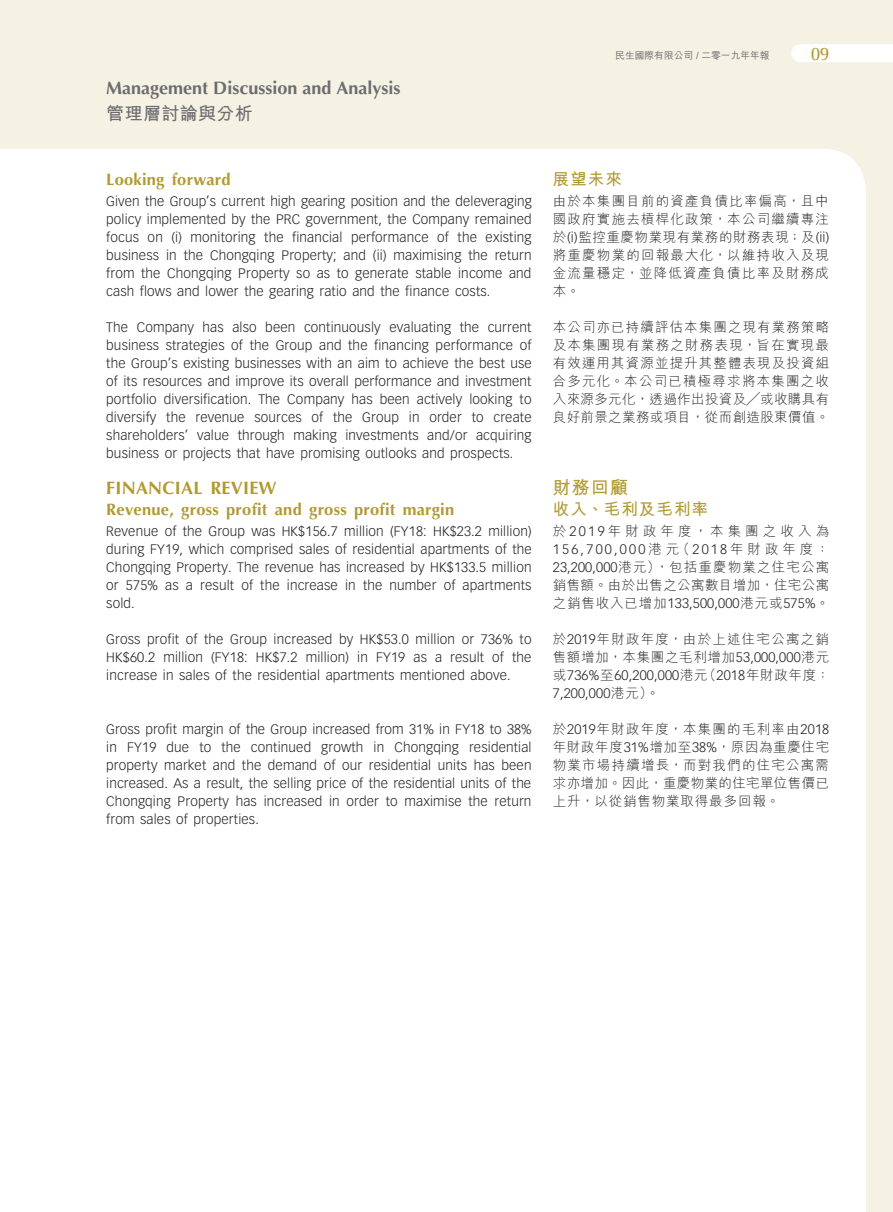
<style>
.page{position:relative;width:893px;height:1212px;background:#f5f1e3}
.page>*{position:absolute;margin:0;border:0;box-sizing:border-box;transform-origin:0 0}
.t1{font:700 18px "Optima LT Std";color:#6c6d70}
._03_H1{font:700 18px "Optima LT Std";letter-spacing:.015em;color:#b19a31}
.t2{font:700 18px "M Hei HK";letter-spacing:.02em;color:#6c6d70}
._03_H1-2{font:700 18px "M Hei HK";color:#b19a31}
.t3{font:500 18px "Optima LT Std";color:#b19a31}
._04___H2{font:700 16.5px "Optima LT Std";letter-spacing:.015em;color:#b19a31}
._04___H2-2{font:700 16.5px "M Hei HK";letter-spacing:.065em;color:#b19a31}
._11_P0{font:300 13.5px/18px "Vectora LT Std";letter-spacing:.015em;color:#231f20;text-align:justify}
._11_P0-2{font:300 13.5px/18px "M Hei HK";letter-spacing:.065em;color:#231f20;text-align:justify}
.t4{font:500 9.75px "M Hei HK";color:#6c6d70}
.s1{font-family:"Vectora LT Std"}
</style>
<div class="page">
<div style="left:1px;top:149px;width:865px;height:1063px;background:#fff"></div>
<div style="left:800px;top:44px;width:93px;height:18px;background:#fff"></div>
<svg style="left:0;top:149px;width:1px;height:1063px"></svg>
<h1 class="t1" style="left:106px;top:77px;width:296px">Management Discussion and Analysis</h1>
<h1 class="t2" style="left:106px;top:100px;width:148px">管理層討論與分析</h1>
<p class="_04___H2" style="left:106px;top:170px;width:126px">Looking forward</p>
<p class="_11_P0" style="left:106px;top:192px;width:427px">Given the Group’s current high gearing position and the deleveraging policy implemented by the PRC government, the Company remained focus on (i) monitoring the financial performance of the existing business in the Chongqing Property; and (ii) maximising the return from the Chongqing Property so as to generate stable income and cash flows and lower the gearing ratio and the finance costs.</p>
<p class="_11_P0" style="left:106px;top:318px;width:427px">The Company has also been continuously evaluating the current business strategies of the Group and the financing performance of the Group’s existing businesses with an aim to achieve the best use of its resources and improve its overall performance and investment portfolio diversification. The Company has been actively looking to diversify the revenue sources of the Group in order to create shareholders’ value through making investments and/or acquiring business or projects that have promising outlooks and prospects.</p>
<p class="_03_H1" style="left:106px;top:477px;width:172px">FINANCIAL REVIEW</p>
<p class="_04___H2" style="left:106px;top:500px;width:349px">Revenue, gross profit and gross profit margin</p>
<p class="_11_P0" style="left:106px;top:522px;width:427px">Revenue of the Group was HK$156.7 million (FY18: HK$23.2 million) during FY19, which comprised sales of residential apartments of the Chongqing Property. The revenue has increased by HK$133.5 million or 575% as a result of the increase in the number of apartments sold.</p>
<p class="_11_P0" style="left:106px;top:630px;width:427px">Gross profit of the Group increased by HK$53.0 million or 736% to HK$60.2 million (FY18: HK$7.2 million) in FY19 as a result of the increase in sales of the residential apartments mentioned above.</p>
<p class="_11_P0" style="left:106px;top:720px;width:427px">Gross profit margin of the Group increased from 31% in FY18 to 38% in FY19 due to the continued growth in Chongqing residential property market and the demand of our residential units has been increased. As a result, the selling price of the residential units of the Chongqing Property has increased in order to maximise the return from sales of properties.</p>
<p class="t4" style="left:615px;top:49px;width:156px">民生國際有限公司 / 二零一九年年報</p>
<p class="t3" style="left:811px;top:43px;width:19px">09</p>
<p class="_04___H2-2" style="left:553px;top:167px;width:71px">展望未來</p>
<p class="_11_P0-2" style="left:553px;top:191px;width:278px">由於本集團目前的資產負債比率偏高，且中國政府實施去槓桿化政策，本公司繼續專注於<span class="s1">(i)</span>監控重慶物業現有業務的財務表現；及<span class="s1">(ii)</span>將重慶物業的回報最大化，以維持收入及現金流量穩定，並降低資產負債比率及財務成本。</p>
<p class="_11_P0-2" style="left:553px;top:317px;width:278px">本公司亦已持續評估本集團之現有業務策略及本集團現有業務之財務表現，旨在實現最有效運用其資源並提升其整體表現及投資組合多元化。本公司已積極尋求將本集團之收入來源多元化，透過作出投資及╱或收購具有良好前景之業務或項目，從而創造股東價值。</p>
<p class="_03_H1-2" style="left:553px;top:474px;width:77px">財務回顧</p>
<p class="_04___H2-2" style="left:553px;top:497px;width:157px">收入、毛利及毛利率</p>
<p class="_11_P0-2" style="left:553px;top:521px;width:278px">於<span class="s1">2019</span>年財政年度，本集團之收入為<span class="s1">156,700,000</span>港元（<span class="s1">2018</span>年財政年度：<span class="s1">23,200,000</span>港元），包括重慶物業之住宅公寓銷售額。由於出售之公寓數目增加，住宅公寓之銷售收入已增加<span class="s1">133,500,000</span>港元或<span class="s1">575%</span>。</p>
<p class="_11_P0-2" style="left:553px;top:629px;width:278px">於<span class="s1">2019</span>年財政年度，由於上述住宅公寓之銷售額增加，本集團之毛利增加<span class="s1">53,000,000</span>港元或<span class="s1">736%</span>至<span class="s1">60,200,000</span>港元（<span class="s1">2018</span>年財政年度：<span class="s1">7,200,000</span>港元）。</p>
<p class="_11_P0-2" style="left:553px;top:719px;width:278px">於<span class="s1">2019</span>年財政年度，本集團的毛利率由<span class="s1">2018</span>年財政年度<span class="s1">31%</span>增加至<span class="s1">38%</span>，原因為重慶住宅物業市場持續增長，而對我們的住宅公寓需求亦增加。因此，重慶物業的住宅單位售價已上升，以從銷售物業取得最多回報。</p>
</div>
